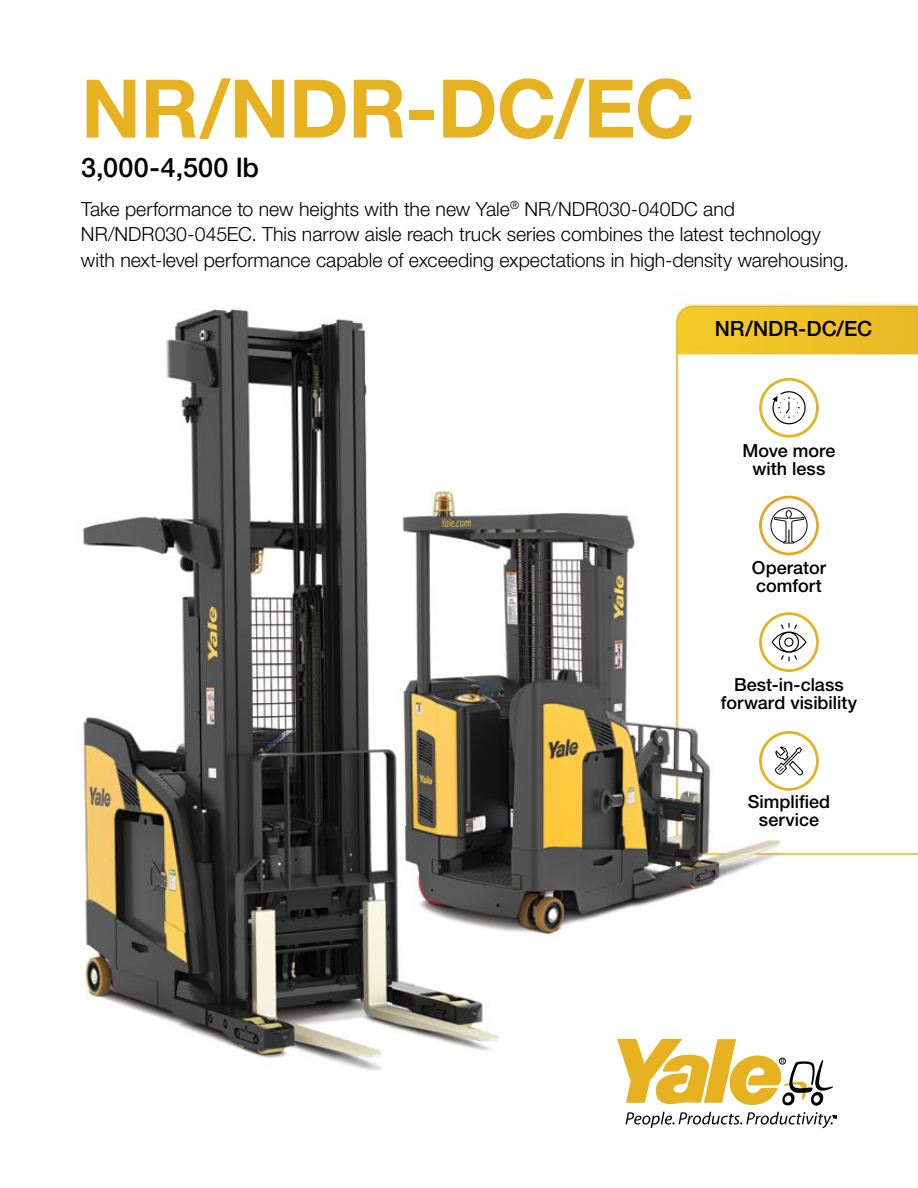
<style>
.page{position:relative;width:918px;height:1188px;background:#fff}
.page>*{position:absolute;margin:0;border:0;box-sizing:border-box;transform-origin:0 0}
.t1{font:700 81px "Helvetica Neue LT Std";letter-spacing:-.01em;color:#e7b222}
.t2{font:500 27px "Helvetica Neue LT Std";letter-spacing:.015em;color:#000}
.t3{font:500 21px "Helvetica Neue LT Std";color:#000}
.t4{font:300 19.5px/25.5px "Helvetica Neue LT Std";color:#000}
.t5{font:500 18px/18px "Helvetica Neue LT Std";color:#000;text-align:center}
</style>
<div class="page">
<img style="left:83px;top:303px;width:835px;height:826px">
<svg style="left:617px;top:1039px;width:220px;height:89px"></svg>
<svg style="left:759px;top:612px;width:60px;height:60px"></svg>
<svg style="left:759px;top:378px;width:60px;height:60px"></svg>
<svg style="left:759px;top:496px;width:60px;height:59px"></svg>
<svg style="left:759px;top:731px;width:60px;height:60px"></svg>
<h1 class="t1" style="left:81px;top:59px;width:615px">NR/NDR-DC/EC</h1>
<h2 class="t2" style="left:81px;top:151px;width:179px">3,000-4,500 lb</h2>
<p class="t4" style="left:81px;top:196px;width:769px">Take performance to new heights with the new Yale<sup>®</sup> NR/NDR030-040DC and<br>NR/NDR030-045EC. This narrow aisle reach truck series combines the latest technology with next-level performance capable of exceeding expectations in high-density warehousing.</p>
<p class="t3" style="left:715px;top:316px;width:159px">NR/NDR-DC/EC</p>
<p class="t5" style="left:742px;top:441px;width:95px">Move more with less</p>
<p class="t5" style="left:752px;top:558px;width:76px;text-align:left">Operator comfort</p>
<p class="t5" style="left:721px;top:675px;width:138px">Best-in-class forward visibility</p>
<p class="t5" style="left:748px;top:792px;width:84px">Simplified service</p>
</div>
